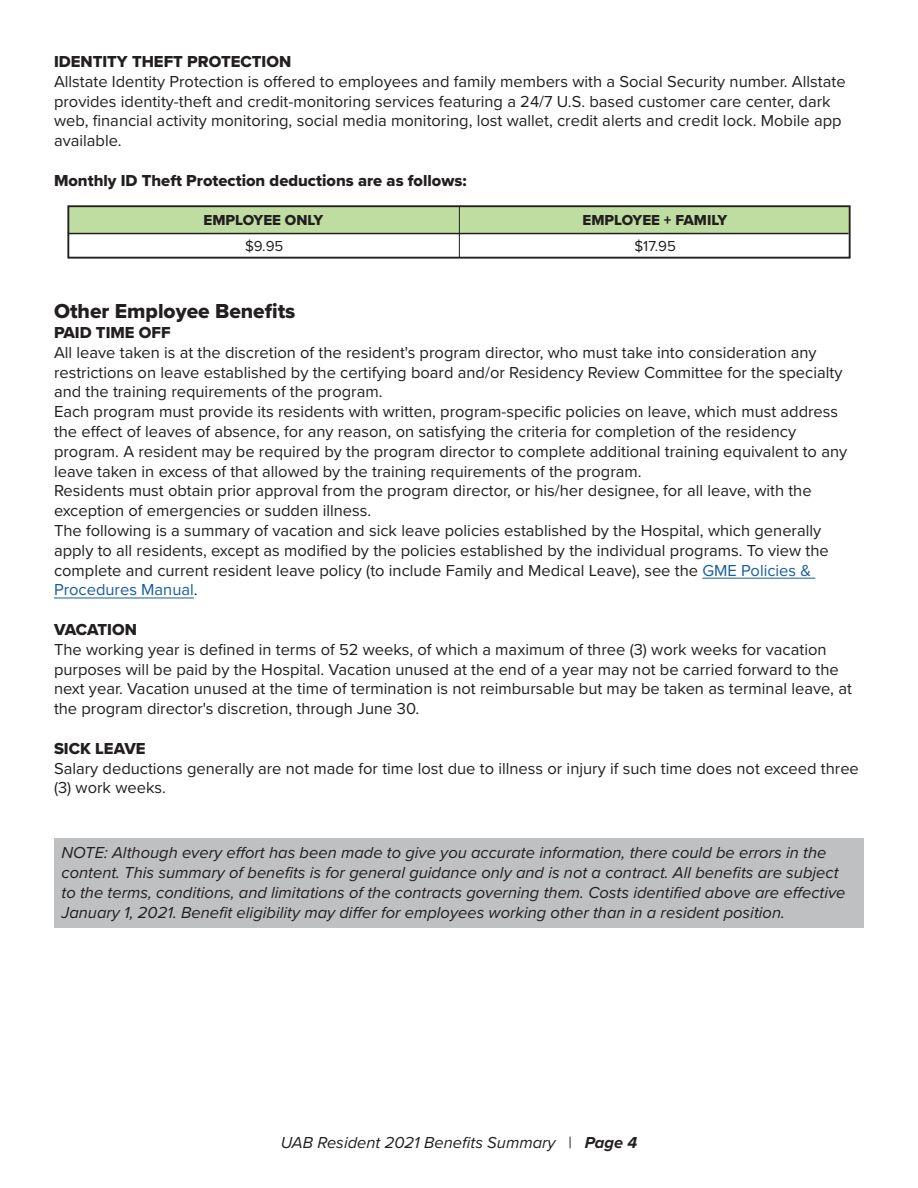
<style>
.page{position:relative;width:918px;height:1188px;background:#fff}
.page>*{position:absolute;margin:0;border:0;box-sizing:border-box;transform-origin:0 0}
.t1{font:21px "Proxima Nova Extrabld";color:#231f20}
.t2{font:16.5px/19.8px "Proxima Nova";color:#231f20}
.t3{font:italic 16.5px/19.8px "Proxima Nova";color:#231f20}
.t4{font:16.5px "Proxima Nova Extrabld";color:#231f20}
.t5{font:15px "Proxima Nova Extrabld";color:#231f20}
.t6{font:15px "Proxima Nova";color:#231f20}
.s1{color:#175d9e}
.s2{font-style:normal}
.s3{font-weight:700}
</style>
<div class="page">
<hr style="left:702px;top:578px;width:113px;height:1px;background:#175d9e">
<hr style="left:54px;top:598px;width:140px;height:1px;background:#175d9e">
<div style="left:54px;top:838px;width:810px;height:90px;background:#bfc0c1"></div>
<div style="left:68px;top:207px;width:782px;height:26px;background:#bfdda1"></div>
<hr style="left:68px;top:233px;width:781px;height:1px;background:#231f20">
<div style="left:67px;top:205px;width:784px;height:54px;border:2px solid #231f20"></div>
<hr style="left:459px;top:206px;width:1px;height:51px;background:#231f20">
<p class="t4" style="left:54px;top:49px;width:239px">IDENTITY THEFT PROTECTION</p>
<p class="t2" style="left:54px;top:71px;width:793px">Allstate Identity Protection is offered to employees and family members with a Social Security number. Allstate provides identity-theft and credit-monitoring services featuring a 24/7 U.S. based customer care center, dark web, financial activity monitoring, social media monitoring, lost wallet, credit alerts and credit lock. Mobile app available.</p>
<p class="t4" style="left:54px;top:168px;width:414px">Monthly ID Theft Protection deductions are as follows:</p>
<p class="t5" style="left:204px;top:208px;width:121px">EMPLOYEE ONLY</p>
<p class="t5" style="left:583px;top:208px;width:146px">EMPLOYEE + FAMILY</p>
<p class="t6" style="left:245px;top:235px;width:40px">$9.95</p>
<p class="t6" style="left:634px;top:235px;width:43px">$17.95</p>
<p class="t1" style="left:54px;top:296px;width:243px">Other Employee Benefits</p>
<p class="t4" style="left:54px;top:320px;width:118px">PAID TIME OFF</p>
<p class="t2" style="left:54px;top:342px;width:795px">All leave taken is at the discretion of the resident's program director, who must take into consideration any restrictions on leave established by the certifying board and/or Residency Review Committee for the specialty and the training requirements of the program.<br>Each program must provide its residents with written, program-specific policies on leave, which must address the effect of leaves of absence, for any reason, on satisfying the criteria for completion of the residency program. A resident may be required by the program director to complete additional training equivalent to any leave taken in excess of that allowed by the training requirements of the program.<br>Residents must obtain prior approval from the program director, or his/her designee, for all leave, with the exception of emergencies or sudden illness.<br>The following is a summary of vacation and sick leave policies established by the Hospital, which generally apply to all residents, except as modified by the policies established by the individual programs. To view the complete and current resident leave policy (to include Family and Medical Leave), see the <span class="s1">GME Policies &amp; Procedures Manual</span>.</p>
<p class="t4" style="left:54px;top:617px;width:84px">VACATION</p>
<p class="t2" style="left:54px;top:639px;width:799px">The working year is defined in terms of 52 weeks, of which a maximum of three (3) work weeks for vacation purposes will be paid by the Hospital. Vacation unused at the end of a year may not be carried forward to the next year. Vacation unused at the time of termination is not reimbursable but may be taken as terminal leave, at the program director's discretion, through June 30.</p>
<p class="t4" style="left:54px;top:736px;width:93px">SICK LEAVE</p>
<p class="t2" style="left:54px;top:757px;width:806px">Salary deductions generally are not made for time lost due to illness or injury if such time does not exceed three (3) work weeks.</p>
<p class="t3" style="left:62px;top:842px;width:786px">NOTE: Although every effort has been made to give you accurate information, there could be errors in the content. This summary of benefits is for general guidance only and is not a contract. All benefits are subject to the terms, conditions, and limitations of the contracts governing them. Costs identified above are effective January 1, 2021. Benefit eligibility may differ for employees working other than in a resident position.</p>
<p class="t3" style="left:281px;top:1132px;width:358px">UAB Resident 2021 Benefits Summary <span class="s2">|</span> <span class="s3">Page 4</span></p>
</div>
